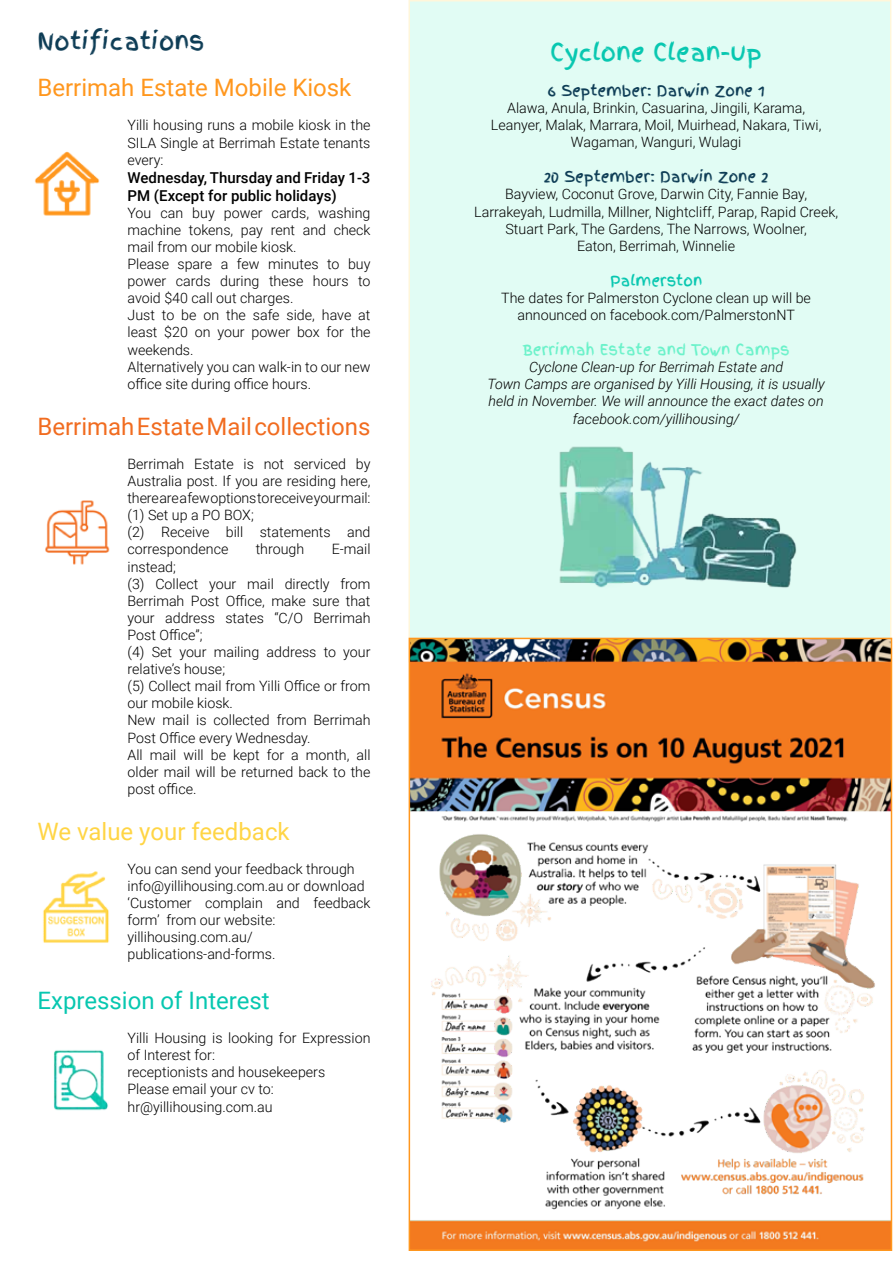
<style>
.page{position:relative;width:893px;height:1263px;background:#fff}
.page>*{position:absolute;margin:0;border:0;box-sizing:border-box;transform-origin:0 0}
.t1{font:24px "Roboto";color:#f16c20}
.t2{font:24px "Roboto";color:#ff971e}
.t3{font:24px "Roboto";color:#07c7b0}
.t4{font:24px "Roboto";color:#ffd545}
.t5{font:24px "Finger Paint";color:#07c7b0}
.t6{font:24px "Finger Paint";color:#0d3c55}
.t7{font:500 15px/18px "Roboto";color:#000}
.t8{font:15px "Finger Paint";color:#0d3c55}
.t9{font:15px "Finger Paint";color:#6bf2ca}
.t10{font:15px "Finger Paint";color:#07c7b0}
.t11{font:300 14.25px/17.1px "Roboto";color:#000}
.t12{font:italic 300 14.25px/17.1px "Roboto";color:#000;text-align:center}
</style>
<div class="page">
<img style="left:45px;top:500px;width:65px;height:65px">
<img style="left:34px;top:151px;width:66px;height:65px">
<img style="left:43px;top:871px;width:66px;height:72px">
<img style="left:53px;top:1050px;width:55px;height:61px">
<div style="left:408px;top:0;width:483px;height:662px;background:#e1fcf4"></div>
<img style="left:559px;top:446px;width:238px;height:142px">
<img style="left:412px;top:641px;width:477px;height:607px">
<div style="left:409px;top:638px;width:483px;height:613px;border:2px solid #ff971e"></div>
<h1 class="t6" style="left:38px;top:24px;width:169px">Notifications</h1>
<h1 class="t2" style="left:38px;top:71px;width:315px">Berrimah Estate Mobile Kiosk</h1>
<p class="t11" style="left:128px;top:116px;width:245px;text-align:justify">Yilli housing runs a mobile kiosk in the SILA Single at Berrimah Estate tenants every:</p>
<p class="t7" style="left:128px;top:168px;width:244px">Wednesday, Thursday and Friday 1-3<br>PM (Except for public holidays)</p>
<p class="t11" style="left:128px;top:204px;width:245px">You can buy power cards, washing machine tokens, pay rent and check mail from our mobile kiosk.<br>Please spare a few minutes to buy power cards during these hours to avoid $40 call out charges.<br>Just to be on the safe side, have at least $20 on your power box for the weekends.<br>Alternatively you can walk-in to our new office site during office hours.</p>
<h1 class="t1" style="left:38px;top:409px;width:334px">Berrimah Estate Mail collections</h1>
<p class="t11" style="left:128px;top:455px;width:245px">Berrimah Estate is not serviced by<br>Australia post. If you are residing here, there are a few options to receive your mail: (1) Set up a PO BOX;<br>(2) Receive bill statements and correspondence</p>
<p class="t11" style="left:256px;top:540px;width:50px">through</p>
<p class="t11" style="left:332px;top:540px;width:40px">E-mail</p>
<p class="t11" style="left:128px;top:557px;width:245px">instead;<br>(3) Collect your mail directly from<br>Berrimah Post Office, make sure that your address states “C/O Berrimah<br>Post Office”;<br>(4) Set your mailing address to your relative’s house;<br>(5) Collect mail from Yilli Office or from our mobile kiosk.<br>New mail is collected from Berrimah<br>Post Office every Wednesday.<br>All mail will be kept for a month, all older mail will be returned back to the post office.</p>
<h1 class="t4" style="left:38px;top:814px;width:254px">We value your feedback</h1>
<p class="t11" style="left:128px;top:860px;width:245px">You can send your feedback through info@yillihousing.com.au or download ‘Customer complain and feedback form’ from our website: yillihousing.com.au/ publications-and-forms.</p>
<h1 class="t3" style="left:38px;top:983px;width:234px">Expression of Interest</h1>
<p class="t11" style="left:128px;top:1029px;width:244px">Yilli Housing is looking for Expression of Interest for:<br>receptionists and housekeepers<br>Please email your cv to: hr@yillihousing.com.au</p>
<h1 class="t5" style="left:550px;top:35px;width:213px">Cyclone Clean-up</h1>
<p class="t8" style="left:548px;top:79px;width:219px">6 September: Darwin Zone 1</p>
<p class="t11" style="left:491px;top:99px;width:332px;text-align:center">Alawa, Anula, Brinkin, Casuarina, Jingili, Karama,<br>Leanyer, Malak, Marrara, Moil, Muirhead, Nakara, Tiwi,<br>Wagaman, Wanguri, Wulagi</p>
<p class="t8" style="left:544px;top:166px;width:226px">20 September: Darwin Zone 2</p>
<p class="t11" style="left:474px;top:185px;width:365px;text-align:center">Bayview, Coconut Grove, Darwin City, Fannie Bay, Larrakeyah, Ludmilla, Millner, Nightcliff, Parap, Rapid Creek, Stuart Park, The Gardens, The Narrows, Woolner,<br>Eaton, Berrimah, Winnelie</p>
<p class="t10" style="left:610px;top:269px;width:94px">Palmerston</p>
<p class="t11" style="left:501px;top:289px;width:311px;text-align:center">The dates for Palmerston Cyclone clean up will be announced on facebook.com/PalmerstonNT</p>
<p class="t9" style="left:522px;top:339px;width:269px">Berrimah Estate and Town Camps</p>
<p class="t12" style="left:487px;top:358px;width:339px">Cyclone Clean-up for Berrimah Estate and<br>Town Camps are organised by Yilli Housing, it is usually held in November. We will announce the exact dates on facebook.com/yillihousing/</p>
</div>
